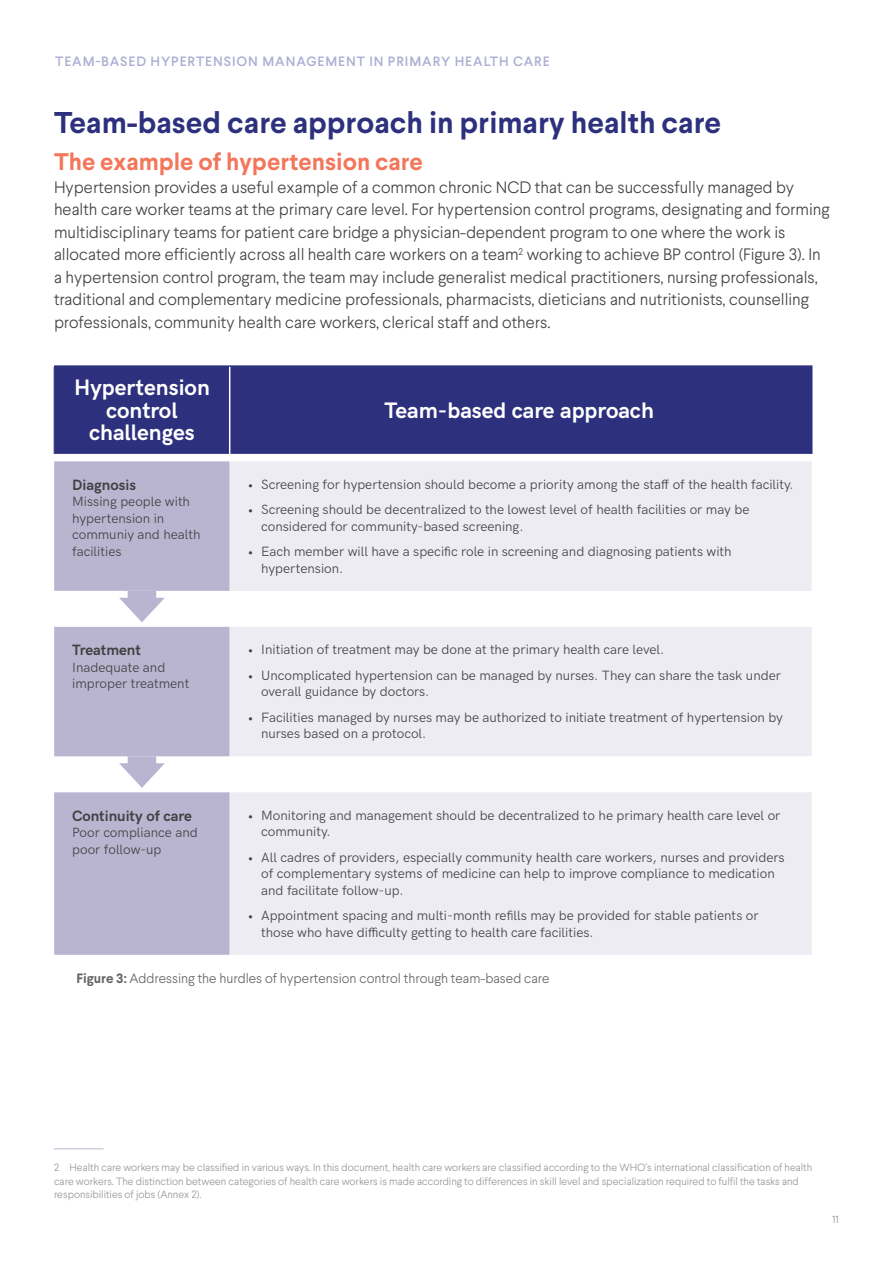
<style>
.page{position:relative;width:893px;height:1263px;background:#fff}
.page>*{position:absolute;margin:0;border:0;box-sizing:border-box;transform-origin:0 0}
.Heading_1{font:700 30px "Larsseit";color:#2d317d}
.Heading_2{font:700 24px "Larsseit";color:#f3765a}
.Quarter_Chart_Titles{font:700 22.5px/22.5px "HK Grotesk Pro";color:#fff;text-align:center}
.Body_Copy{font:300 16.5px/22.5px "Larsseit";color:#414042}
.Chart_Test{font:700 15px "HK Grotesk Pro";color:#414042}
.Chart_Test-2{font:13.5px/16.5px "HK Grotesk Pro";color:#414042}
.Figure_Titles{font:300 13.5px "Larsseit";color:#636466}
.t1{font:500 13.5px "Larsseit";letter-spacing:.07em;color:#adaed3}
.Footnote{font:300 10.5px/13.5px "Larsseit";color:#939598}
.s1{font-weight:700}
</style>
<div class="page">
<div style="left:55px;top:367px;width:756px;height:87px;background:#2d317d"></div>
<svg style="left:54px;top:461px;width:176px;height:494px;background:#c1bed5"></svg>
<svg style="left:230px;top:461px;width:582px;height:494px;fill:#edecf3"></svg>
<hr style="left:54px;top:365px;width:176px;height:2px;background:#2d317d">
<hr style="left:230px;top:365px;width:582px;height:2px;background:#2d317d">
<hr style="left:54px;top:367px;width:1px;height:87px;background:#2d317d">
<hr style="left:811px;top:367px;width:1px;height:87px;background:#2d317d">
<hr style="left:229px;top:367px;width:1px;height:87px;background:#fff">
<div style="left:128px;top:591px;width:28px;height:16px;background:#b9b5d0"></div>
<svg style="left:119px;top:598px;width:46px;height:24px"></svg>
<div style="left:128px;top:756px;width:28px;height:17px;background:#b9b5d0"></div>
<svg style="left:119px;top:763px;width:46px;height:25px"></svg>
<hr style="left:54px;top:1148px;width:50px;height:1px;background:#b9b5d0">
<p class="t1" style="left:55px;top:52px;width:496px">TEAM-BASED HYPERTENSION MANAGEMENT IN PRIMARY HEALTH CARE</p>
<p class="Heading_1" style="left:54px;top:103px;width:669px">Team-based care approach in primary health care</p>
<p class="Heading_2" style="left:54px;top:146px;width:370px">The example of hypertension care</p>
<p class="Body_Copy" style="left:54px;top:176px;width:777px">Hypertension provides a useful example of a common chronic NCD that can be successfully managed by health care worker teams at the primary care level. For hypertension control programs, designating and forming multidisciplinary teams for patient care bridge a physician-dependent program to one where the work is allocated more efficiently across all health care workers on a team<sup>2</sup> working to achieve BP control (Figure 3). In a hypertension control program, the team may include generalist medical practitioners, nursing professionals, traditional and complementary medicine professionals, pharmacists, dieticians and nutritionists, counselling professionals, community health care workers, clerical staff and others.</p>
<p class="Quarter_Chart_Titles" style="left:74px;top:375px;width:137px">Hypertension control challenges</p>
<p class="Chart_Test" style="left:72px;top:473px;width:65px">Diagnosis</p>
<p class="Chart_Test-2" style="left:72px;top:492px;width:130px">Missing people with hypertension in communiy and health facilities</p>
<p class="Chart_Test" style="left:72px;top:639px;width:70px">Treatment</p>
<p class="Chart_Test-2" style="left:72px;top:658px;width:119px">Inadequate and improper treatment</p>
<p class="Quarter_Chart_Titles" style="left:385px;top:397px;width:271px">Team-based care approach</p>
<p class="Chart_Test-2" style="left:248px;top:475px;width:547px">• Screening for hypertension should become a priority among the staff of the health facility.</p>
<p class="Chart_Test-2" style="left:261px;top:500px;width:490px;text-indent:-14px">• Screening should be decentralized to the lowest level of health facilities or may be considered for community-based screening.</p>
<p class="Chart_Test-2" style="left:261px;top:542px;width:472px;text-indent:-14px">• Each member will have a specific role in screening and diagnosing patients with hypertension.</p>
<p class="Chart_Test-2" style="left:248px;top:640px;width:418px">• Initiation of treatment may be done at the primary health care level.</p>
<p class="Chart_Test-2" style="left:261px;top:666px;width:521px;text-indent:-14px">• Uncomplicated hypertension can be managed by nurses. They can share the task under overall guidance by doctors.</p>
<p class="Chart_Test-2" style="left:261px;top:708px;width:523px;text-indent:-14px">• Facilities managed by nurses may be authorized to initiate treatment of hypertension by nurses based on a protocol.</p>
<p class="Chart_Test" style="left:72px;top:804px;width:121px">Continuity of care</p>
<p class="Chart_Test-2" style="left:72px;top:823px;width:127px">Poor compliance and poor follow-up</p>
<p class="Chart_Test-2" style="left:261px;top:806px;width:521px;text-indent:-14px">• Monitoring and management should be decentralized to he primary health care level or community.</p>
<p class="Chart_Test-2" style="left:261px;top:848px;width:525px;text-indent:-14px">• All cadres of providers, especially community health care workers, nurses and providers of complementary systems of medicine can help to improve compliance to medication and facilitate follow-up.</p>
<p class="Chart_Test-2" style="left:261px;top:906px;width:499px;text-indent:-14px">• Appointment spacing and multi-month refills may be provided for stable patients or those who have difficulty getting to health care facilities.</p>
<p class="Figure_Titles" style="left:76px;top:970px;width:475px"><span class="s1">Figure 3:</span> Addressing the hurdles of hypertension control through team-based care</p>
<p class="Footnote" style="left:54px;top:1161px;width:760px">2 Health care workers may be classified in various ways. In this document, health care workers are classified according to the WHO’s international classification of health care workers. The distinction between categories of health care workers is made according to differences in skill level and specialization required to fulfil the tasks and responsibilities of jobs (Annex 2).</p>
<p class="Footnote" style="left:832px;top:1212px;width:8px">11</p>
</div>
